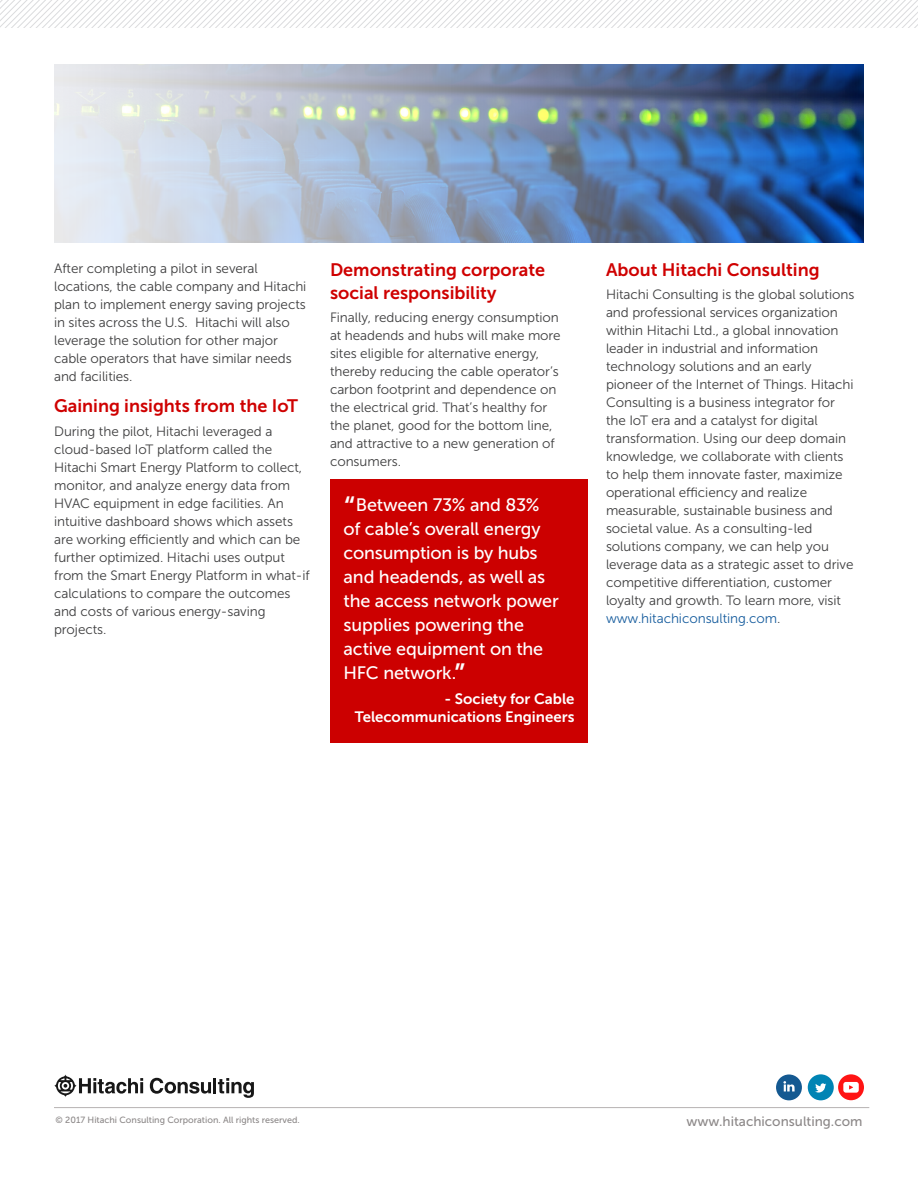
<style>
.page{position:relative;width:918px;height:1188px;background:#fff}
.page>*{position:absolute;margin:0;border:0;box-sizing:border-box;transform-origin:0 0}
.Quote_Inside_Pages{font:18px/24px "Museo Sans 500";letter-spacing:-.01em;color:#fff}
.Primary_Subhead{font:18px/22.5px "Museo Sans 700";color:#cf0000}
.Quote_AuthorName{font:15px/18px "Museo Sans 700";color:#fff;text-align:right}
.Body{font:13.5px/18px "Museo Sans 300";letter-spacing:-.005em;color:#3e3e3f}
.t1{font:13.5px "Museo Sans 500";color:#8c8888}
.t2{font:9px "Museo Sans 500";color:#8c8888}
.s1{font-size:33px}
.s2{color:#175d9e}
</style>
<div class="page">
<svg style="left:0;top:0;width:918px;height:27px"></svg>
<hr style="left:54px;top:1107px;width:815px;height:1px;background:#bdb9b9">
<svg style="left:808px;top:1074px;width:56px;height:26px"></svg>
<svg style="left:776px;top:1074px;width:26px;height:26px"></svg>
<svg style="left:54px;top:1074px;width:89px;height:23px"></svg>
<svg style="left:150px;top:1078px;width:61px;height:16px"></svg>
<hr style="left:213px;top:1078px;width:3px;height:15px;background:#171717">
<svg style="left:218px;top:1078px;width:36px;height:20px"></svg>
<img style="left:54px;top:65px;width:810px;height:178px">
<div style="left:330px;top:480px;width:258px;height:263px;background:#c00"></div>
<p class="Body" style="left:54px;top:259px;width:254px">After completing a pilot in several locations, the cable company and Hitachi plan to implement energy saving projects in sites across the U.S. Hitachi will also leverage the solution for other major cable operators that have similar needs and facilities.</p>
<p class="Primary_Subhead" style="left:54px;top:395px;width:245px">Gaining insights from the IoT</p>
<p class="Body" style="left:54px;top:422px;width:257px">During the pilot, Hitachi leveraged a cloud-based IoT platform called the Hitachi Smart Energy Platform to collect, monitor, and analyze energy data from HVAC equipment in edge facilities. An intuitive dashboard shows which assets are working efficiently and which can be further optimized. Hitachi uses output from the Smart Energy Platform in what-if calculations to compare the outcomes and costs of various energy-saving projects.</p>
<p class="Primary_Subhead" style="left:330px;top:259px;width:217px">Demonstrating corporate social responsibility</p>
<p class="Body" style="left:330px;top:308px;width:232px">Finally, reducing energy consumption at headends and hubs will make more sites eligible for alternative energy, thereby reducing the cable operator’s carbon footprint and dependence on the electrical grid. That’s healthy for the planet, good for the bottom line, and attractive to a new generation of consumers.</p>
<p class="Quote_Inside_Pages" style="left:344px;top:493px;width:217px"><span class="s1">“</span>Between 73% and 83% of cable’s overall energy consumption is by hubs and headends, as well as the access network power supplies powering the active equipment on the<br>HFC network.<span class="s1">”</span></p>
<p class="Quote_AuthorName" style="left:355px;top:690px;width:221px">- Society for Cable<br>Telecommunications Engineers</p>
<p class="Primary_Subhead" style="left:606px;top:259px;width:215px">About Hitachi Consulting</p>
<p class="Body" style="left:606px;top:286px;width:250px">Hitachi Consulting is the global solutions and professional services organization within Hitachi Ltd., a global innovation leader in industrial and information technology solutions and an early pioneer of the Internet of Things. Hitachi Consulting is a business integrator for the IoT era and a catalyst for digital transformation. Using our deep domain knowledge, we collaborate with clients to help them innovate faster, maximize operational efficiency and realize measurable, sustainable business and societal value. As a consulting-led solutions company, we can help you leverage data as a strategic asset to drive competitive differentiation, customer loyalty and growth. To learn more, visit <span class="s2">www.hitachiconsulting.com</span>.</p>
<p class="t2" style="left:56px;top:1115px;width:246px">© 2017 Hitachi Consulting Corporation. All rights reserved.</p>
<p class="t1" style="left:686px;top:1114px;width:178px">www.hitachiconsulting.com</p>
</div>
